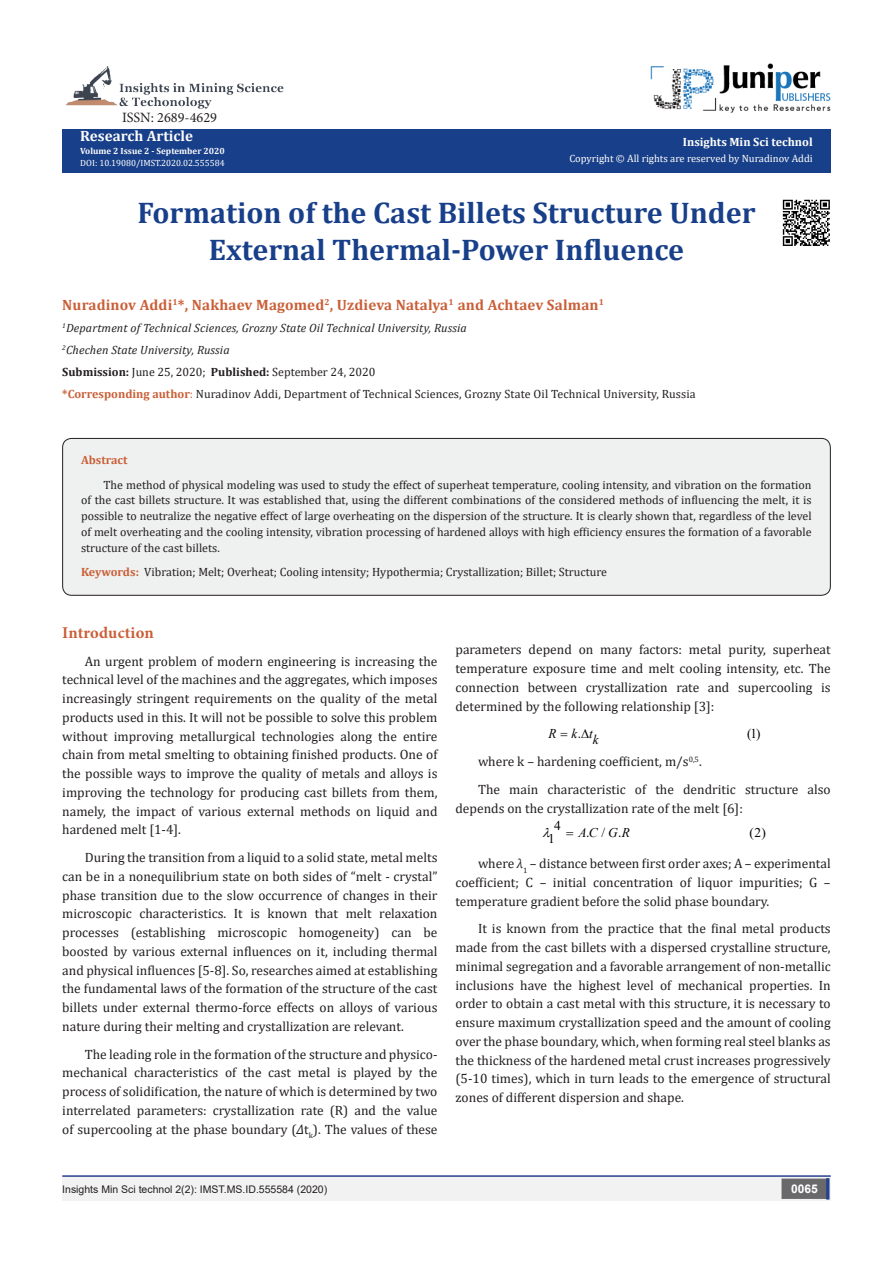
<style>
.page{position:relative;width:893px;height:1263px;background:#fff}
.page>*{position:absolute;margin:0;border:0;box-sizing:border-box;transform-origin:0 0}
.t1{font:700 30px/37.5px "Cambria";color:#183f89;text-align:center}
.t2{font:700 16.5px "Minion Pro";letter-spacing:.005em;color:#ca5f37}
.t3{font:700 15px "Cambria";letter-spacing:.01em;color:#ca5f37}
.t4{font:700 15px "Cambria";color:#fcfcfc}
.t5{font:14.25px "Minion Pro";color:#231f20}
.t6{font:13.5px/18.8px "Cambria";color:#231f20;text-align:justify}
.t7{font:13.5px "Times New Roman";color:#000}
.t8{font:italic 13.5px "Times New Roman";color:#000}
.t9{font:13.2px "Times New Roman";color:#000}
.t10{font:italic 13.2px "Times New Roman";color:#000}
.t11{font:12px/15.8px "Cambria";color:#231f20;text-align:justify}
.t12{font:italic 12px "Cambria";letter-spacing:.01em;color:#231f20}
.t13{font:700 12px "Cambria";color:#fffffc}
.t14{font:700 12px "Cambria";color:#ca5f37}
.t15{font:700 12px "Arial";color:#fff}
.t16{font:10.5px "Arial";color:#231f20}
.t17{font:10.5px "Cambria";color:#fffffc}
.t18{font:9px "Cambria";color:#fff}
.t19{font:700 9px "Cambria";color:#fcfcfc}
.s1{font-weight:700}
.s2{font-weight:700;color:#ca5f37}
.s3{color:#ca5f37}
.s4{font-style:italic}
</style>
<div class="page">
<div style="left:62px;top:129px;width:769px;height:43px;background:#183f89"></div>
<img style="left:651px;top:63px;width:180px;height:50px">
<hr style="left:62px;top:1175px;width:769px;height:2px;background:#25408f">
<div style="left:62px;top:1177px;width:495px;height:24px;background:#f2f2f3"></div>
<div style="left:557px;top:1177px;width:274px;height:24px;background:#f2f2f3"></div>
<div style="left:782px;top:1179px;width:45px;height:19px;background:#69686b"></div>
<div style="left:781px;top:1178px;width:46px;height:21px;border:2px solid #69686b"></div>
<div style="left:826px;top:1178px;width:3px;height:21px;background:#25408f;border:2px solid #25408f"></div>
<div style="left:63px;top:438px;width:767px;height:157px;background:#eff0f0;border-radius:9px"></div>
<div style="left:62px;top:438px;width:769px;height:158px;border:1px solid #231f20;border-radius:9px"></div>
<img style="left:66px;top:66px;width:218px;height:43px">
<img style="left:782px;top:199px;width:48px;height:47px">
<p class="t5" style="left:122px;top:108px;width:96px">ISSN: 2689-4629</p>
<p class="t4" style="left:80px;top:126px;width:114px">Research Article</p>
<p class="t19" style="left:80px;top:144px;width:146px">Volume 2 Issue 2 - September 2020</p>
<p class="t18" style="left:80px;top:157px;width:146px">DOI: 10.19080/IMST.2020.02.555584</p>
<p class="t13" style="left:683px;top:133px;width:131px">Insights Min Sci technol</p>
<p class="t17" style="left:569px;top:152px;width:245px">Copyright © All rights are reserved by Nuradinov Addi</p>
<p class="t1" style="left:137px;top:193px;width:620px">Formation of the Cast Billets Structure Under<br>External Thermal-Power Influence</p>
<p class="t3" style="left:62px;top:295px;width:543px">Nuradinov Addi<sup>1</sup>*, Nakhaev Magomed<sup>2</sup>, Uzdieva Natalya<sup>1</sup> and Achtaev Salman<sup>1</sup></p>
<p class="t12" style="left:62px;top:320px;width:406px"><sup>1</sup>Department of Technical Sciences, Grozny State Oil Technical University, Russia</p>
<p class="t12" style="left:62px;top:341px;width:169px"><sup>2</sup>Chechen State University, Russia</p>
<p class="t11" style="left:62px;top:364px;width:315px"><span class="s1">Submission:</span> June 25, 2020; <span class="s1">Published:</span> September 24, 2020</p>
<p class="t11" style="left:62px;top:386px;width:635px"><span class="s2">*Corresponding author</span><span class="s3">:</span> Nuradinov Addi, Department of Technical Sciences, Grozny State Oil Technical University, Russia</p>
<p class="t14" style="left:81px;top:451px;width:48px">Abstract</p>
<p class="t11" style="left:81px;top:477px;width:732px;text-indent:22px">The method of physical modeling was used to study the effect of superheat temperature, cooling intensity, and vibration on the formation of the cast billets structure. It was established that, using the different combinations of the considered methods of influencing the melt, it is possible to neutralize the negative effect of large overheating on the dispersion of the structure. It is clearly shown that, regardless of the level of melt overheating and the cooling intensity, vibration processing of hardened alloys with high efficiency ensures the formation of a favorable structure of the cast billets.</p>
<p class="t11" style="left:81px;top:564px;width:528px"><span class="s2">Keywords:</span> Vibration; Melt; Overheat; Cooling intensity; Hypothermia; Crystallization; Billet; Structure</p>
<p class="t2" style="left:62px;top:621px;width:93px">Introduction</p>
<p class="t6" style="left:62px;top:651px;width:377px;text-indent:22px">An urgent problem of modern engineering is increasing the technical level of the machines and the aggregates, which imposes increasingly stringent requirements on the quality of the metal products used in this. It will not be possible to solve this problem without improving metallurgical technologies along the entire chain from metal smelting to obtaining finished products. One of the possible ways to improve the quality of metals and alloys is improving the technology for producing cast billets from them, namely, the impact of various external methods on liquid and hardened melt [1-4].</p>
<p class="t6" style="left:62px;top:848px;width:377px;text-indent:22px">During the transition from a liquid to a solid state, metal melts can be in a nonequilibrium state on both sides of “melt - crystal” phase transition due to the slow occurrence of changes in their microscopic characteristics. It is known that melt relaxation processes (establishing microscopic homogeneity) can be boosted by various external influences on it, including thermal and physical influences [5-8]. So, researches aimed at establishing the fundamental laws of the formation of the structure of the cast billets under external thermo-force effects on alloys of various nature during their melting and crystallization are relevant.</p>
<p class="t6" style="left:62px;top:1044px;width:377px;text-indent:22px">The leading role in the formation of the structure and physico&shy;mechanical characteristics of the cast metal is played by the process of solidification, the nature of which is determined by two interrelated parameters: crystallization rate (R) and the value of supercooling at the phase boundary (<span class="s4">Δ</span>t<sub>k</sub>). The values of these</p>
<p class="t6" style="left:455px;top:640px;width:377px">parameters depend on many factors: metal purity, superheat temperature exposure time and melt cooling intensity, etc. The connection between crystallization rate and supercooling is determined by the following relationship [3]:</p>
<p class="t8" style="left:548px;top:724px;width:46px">R kt</p>
<p class="t7" style="left:578px;top:724px;width:13px">.∆</p>
<p class="t7" style="left:747px;top:724px;width:15px">(1)</p>
<p class="t8" style="left:593px;top:730px;width:7px">k</p>
<p class="t6" style="left:478px;top:752px;width:225px">where k – hardening coefficient, m/s<sup>0,5</sup>.</p>
<p class="t6" style="left:455px;top:780px;width:377px;text-indent:22px">The main characteristic of the dendritic structure also depends on the crystallization rate of the melt [6]:</p>
<p class="t9" style="left:554px;top:816px;width:8px">4</p>
<p class="t9" style="left:586px;top:823px;width:37px">./.</p>
<p class="t9" style="left:749px;top:823px;width:18px">(2)</p>
<p class="t10" style="left:578px;top:823px;width:53px">AC GR</p>
<p class="t6" style="left:455px;top:854px;width:377px;text-indent:22px">where <span class="s4">λ</span><sub>1</sub> – distance between first order axes; А – experimental coefficient; С – initial concentration of liquor impurities; G – temperature gradient before the solid phase boundary.</p>
<p class="t6" style="left:455px;top:919px;width:377px;text-indent:22px">It is known from the practice that the final metal products made from the cast billets with a dispersed crystalline structure, minimal segregation and a favorable arrangement of non-metallic inclusions have the highest level of mechanical properties. In order to obtain a cast metal with this structure, it is necessary to ensure maximum crystallization speed and the amount of cooling over the phase boundary, which, when forming real steel blanks as the thickness of the hardened metal crust increases progressively (5-10 times), which in turn leads to the emergence of structural zones of different dispersion and shape.</p>
<p class="t9" style="left:548px;top:829px;width:8px">1</p>
<p class="t16" style="left:62px;top:1182px;width:266px">Insights Min Sci technol 2(2): IMST.MS.ID.555584 (2020)</p>
<p class="t15" style="left:791px;top:1180px;width:28px">0065</p>
</div>
